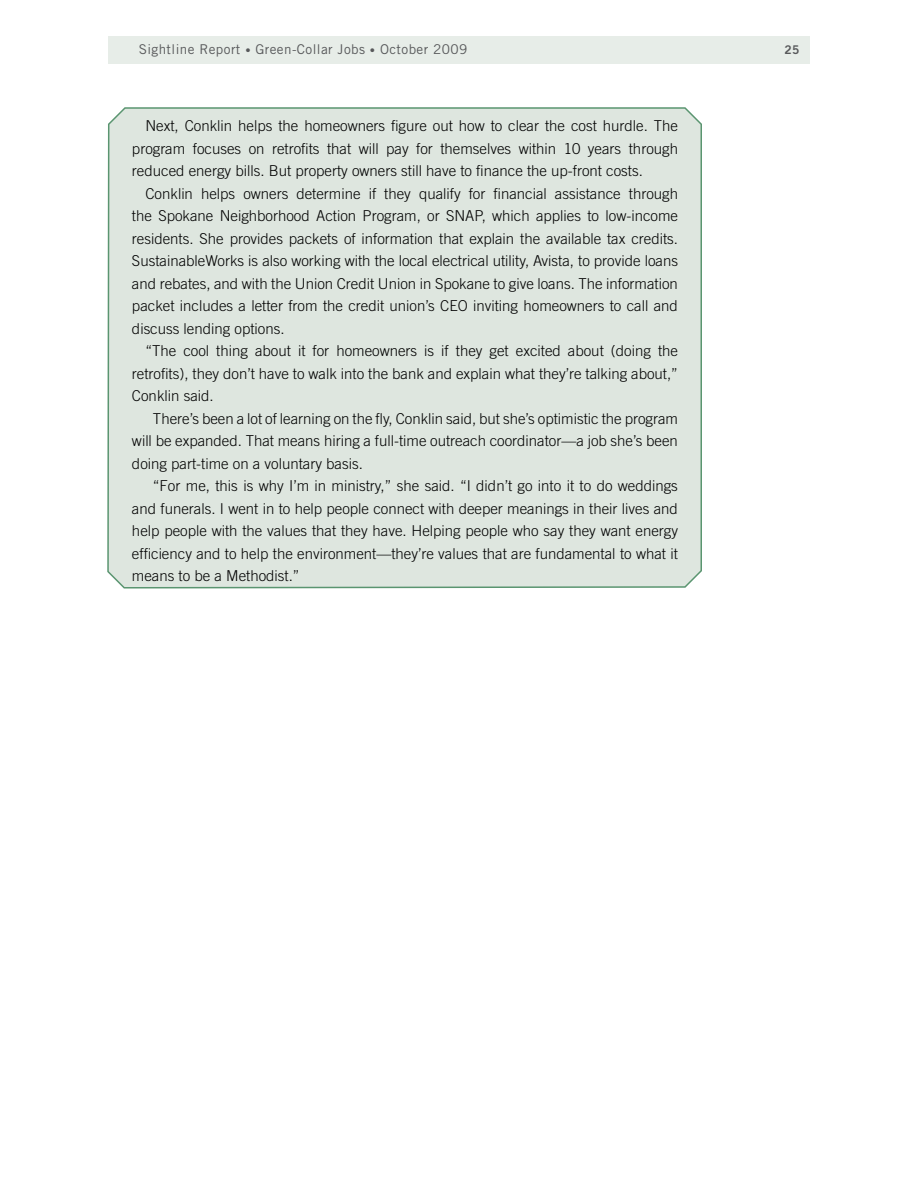
<style>
.page{position:relative;width:918px;height:1188px;background:#fff}
.page>*{position:absolute;margin:0;border:0;box-sizing:border-box;transform-origin:0 0}
.t1{font:300 15px/22.5px "Trade Gothic LT Std";color:#000;text-align:justify}
.t2{font:13.5px "Trade Gothic LT";letter-spacing:.03em;color:#58595b}
.t3{font:12px "Trade Gothic LT Bold Two";color:#58595b}
.s1{font-size:10.5px}
</style>
<div class="page">
<div style="left:108px;top:36px;width:702px;height:28px;background:#e7ede8"></div>
<div style="left:107px;top:107px;width:595px;height:482px;background:#dee6df"></div>
<p class="t2" style="left:139px;top:41px;width:330px">Sightline Report <span class="s1">•</span> Green-Collar Jobs <span class="s1">•</span> October 2009</p>
<p class="t3" style="left:784px;top:42px;width:17px">25</p>
<p class="t1" style="left:132px;top:115px;width:548px;text-indent:14px">Next, Conklin helps the homeowners figure out how to clear the cost hurdle. The program focuses on retrofits that will pay for themselves within 10 years through reduced energy bills. But property owners still have to finance the up-front costs.</p>
<p class="t1" style="left:132px;top:182px;width:548px;text-indent:14px">Conklin helps owners determine if they qualify for financial assistance through the Spokane Neighborhood Action Program, or SNAP, which applies to low-income residents. She provides packets of information that explain the available tax credits.<br>SustainableWorks is also working with the local electrical utility, Avista, to provide loans and rebates, and with the Union Credit Union in Spokane to give loans. The information packet includes a letter from the credit union’s CEO inviting homeowners to call and discuss lending options.</p>
<p class="t1" style="left:132px;top:340px;width:548px;text-indent:14px">“The cool thing about it for homeowners is if they get excited about (doing the retrofits), they don’t have to walk into the bank and explain what they’re talking about,” Conklin said.</p>
<p class="t1" style="left:132px;top:407px;width:548px;text-indent:21px">There’s been a lot of learning on the fly, Conklin said, but she’s optimistic the program will be expanded. That means hiring a full-time outreach coordinator—a job she’s been doing part-time on a voluntary basis.</p>
<p class="t1" style="left:132px;top:475px;width:548px;text-indent:21px">“For me, this is why I’m in ministry,” she said. “I didn’t go into it to do weddings and funerals. I went in to help people connect with deeper meanings in their lives and help people with the values that they have. Helping people who say they want energy efficiency and to help the environment—they’re values that are fundamental to what it means to be a Methodist.”</p>
</div>
